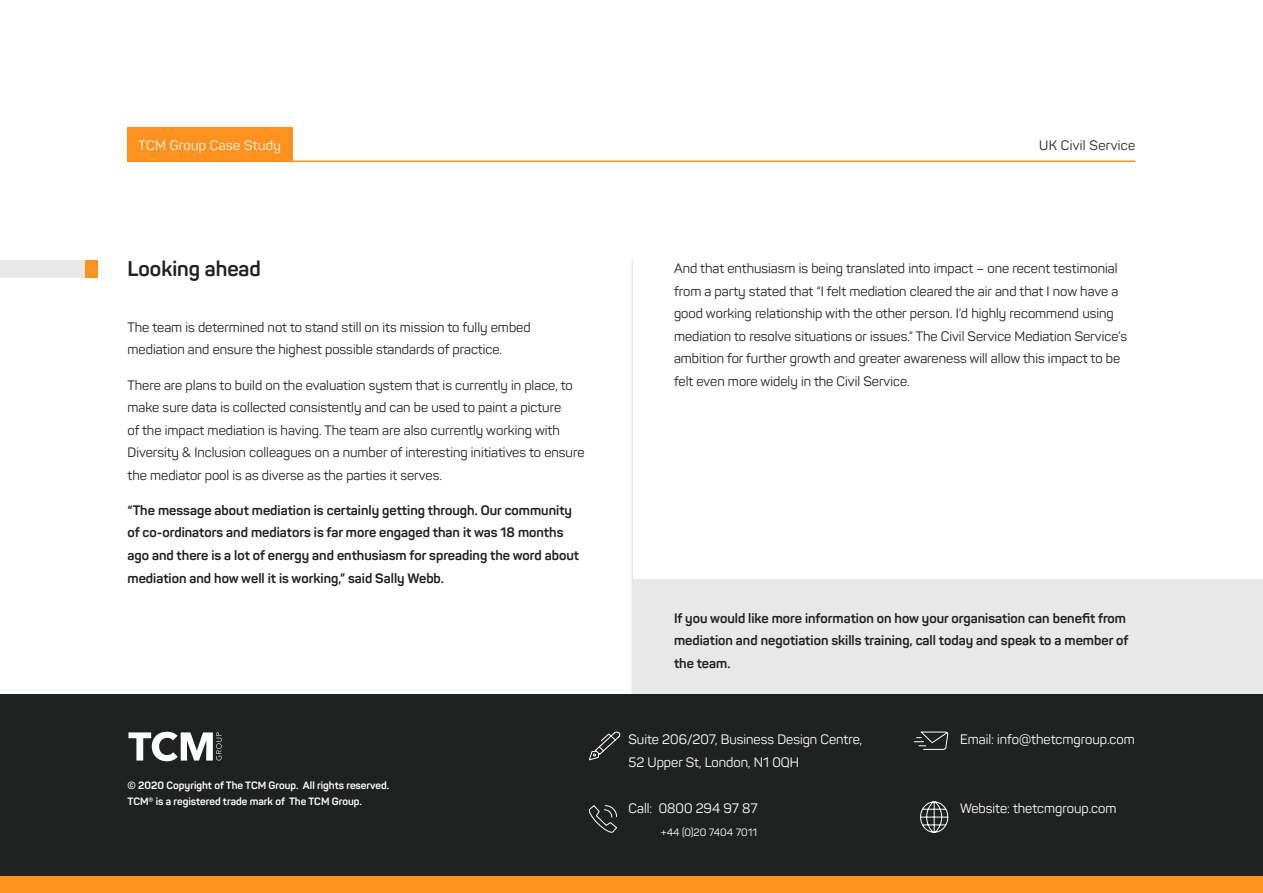
<style>
.page{position:relative;width:1263px;height:893px;background:#fff}
.page>*{position:absolute;margin:0;border:0;box-sizing:border-box;transform-origin:0 0}
.t1{font:700 21px "Panton";color:#202121}
.t2{font:13.5px/22.5px "Panton";color:#202121}
.t3{font:700 13.5px/22.5px "Panton";color:#202121}
.t4{font:13.5px/22.5px "Panton";color:#fff}
.t5{font:13.5px "Panton";letter-spacing:.025em;color:#fff}
.t6{font:13.5px "Panton";letter-spacing:.025em;color:#202121}
.t7{font:700 10.5px/16.5px "Panton";color:#fff}
.t8{font:10.5px "Panton";color:#fff}
</style>
<div class="page">
<div style="left:128px;top:128px;width:165px;height:34px;background:#ff921e"></div>
<hr style="left:128px;top:161px;width:1007px;height:1px;background:#ff921e">
<div style="left:632px;top:579px;width:631px;height:115px;background:#e8e8e8"></div>
<hr style="left:631px;top:260px;width:2px;height:434px;background:#e8e8e8">
<div style="left:0;top:260px;width:85px;height:17px;background:#e8e8e8"></div>
<div style="left:0;top:694px;width:1263px;height:182px;background:#202121"></div>
<svg style="left:588px;top:805px;width:29px;height:28px"></svg>
<svg style="left:589px;top:732px;width:32px;height:29px"></svg>
<svg style="left:913px;top:731px;width:35px;height:19px"></svg>
<svg style="left:920px;top:801px;width:28px;height:32px"></svg>
<div style="left:0;top:876px;width:1263px;height:17px;background:#ff921e"></div>
<svg style="left:128px;top:732px;width:94px;height:29px"></svg>
<div style="left:85px;top:260px;width:13px;height:17px;background:#ff921e"></div>
<p class="t5" style="left:139px;top:137px;width:144px">TCM Group Case Study</p>
<p class="t6" style="left:1039px;top:137px;width:98px">UK Civil Service</p>
<h1 class="t1" style="left:128px;top:255px;width:135px">Looking ahead</h1>
<p class="t2" style="left:128px;top:316px;width:405px">The team is determined not to stand still on its mission to fully embed mediation and ensure the highest possible standards of practice.</p>
<p class="t2" style="left:128px;top:374px;width:458px">There are plans to build on the evaluation system that is currently in place, to make sure data is collected consistently and can be used to paint a picture<br>of the impact mediation is having. The team are also currently working with Diversity &amp; Inclusion colleagues on a number of interesting initiatives to ensure the mediator pool is as diverse as the parties it serves.</p>
<p class="t3" style="left:128px;top:499px;width:453px">“The message about mediation is certainly getting through. Our community of co-ordinators and mediators is far more engaged than it was 18 months ago and there is a lot of energy and enthusiasm for spreading the word about mediation and how well it is working,” said Sally Webb.</p>
<p class="t7" style="left:128px;top:777px;width:263px">© 2020 Copyright of The TCM Group. All rights reserved.<br>TCM® is a registered trade mark of The TCM Group.</p>
<p class="t2" style="left:674px;top:257px;width:455px">And that enthusiasm is being translated into impact – one recent testimonial from a party stated that “I felt mediation cleared the air and that I now have a good working relationship with the other person. I’d highly recommend using mediation to resolve situations or issues.” The Civil Service Mediation Service’s ambition for further growth and greater awareness will allow this impact to be felt even more widely in the Civil Service.</p>
<p class="t3" style="left:674px;top:606px;width:456px">If you would like more information on how your organisation can benefit from mediation and negotiation skills training, call today and speak to a member of the team.</p>
<p class="t4" style="left:628px;top:728px;width:235px">Suite 206/207, Business Design Centre,<br>52 Upper St, London, N1 0QH</p>
<p class="t4" style="left:960px;top:728px;width:176px">Email: info@thetcmgroup.com</p>
<p class="t4" style="left:960px;top:797px;width:158px">Website: thetcmgroup.com</p>
<p class="t4" style="left:628px;top:797px;width:130px">Call: 0800 294 97 87</p>
<p class="t8" style="left:661px;top:826px;width:98px">+44 (0)20 7404 7011</p>
</div>
